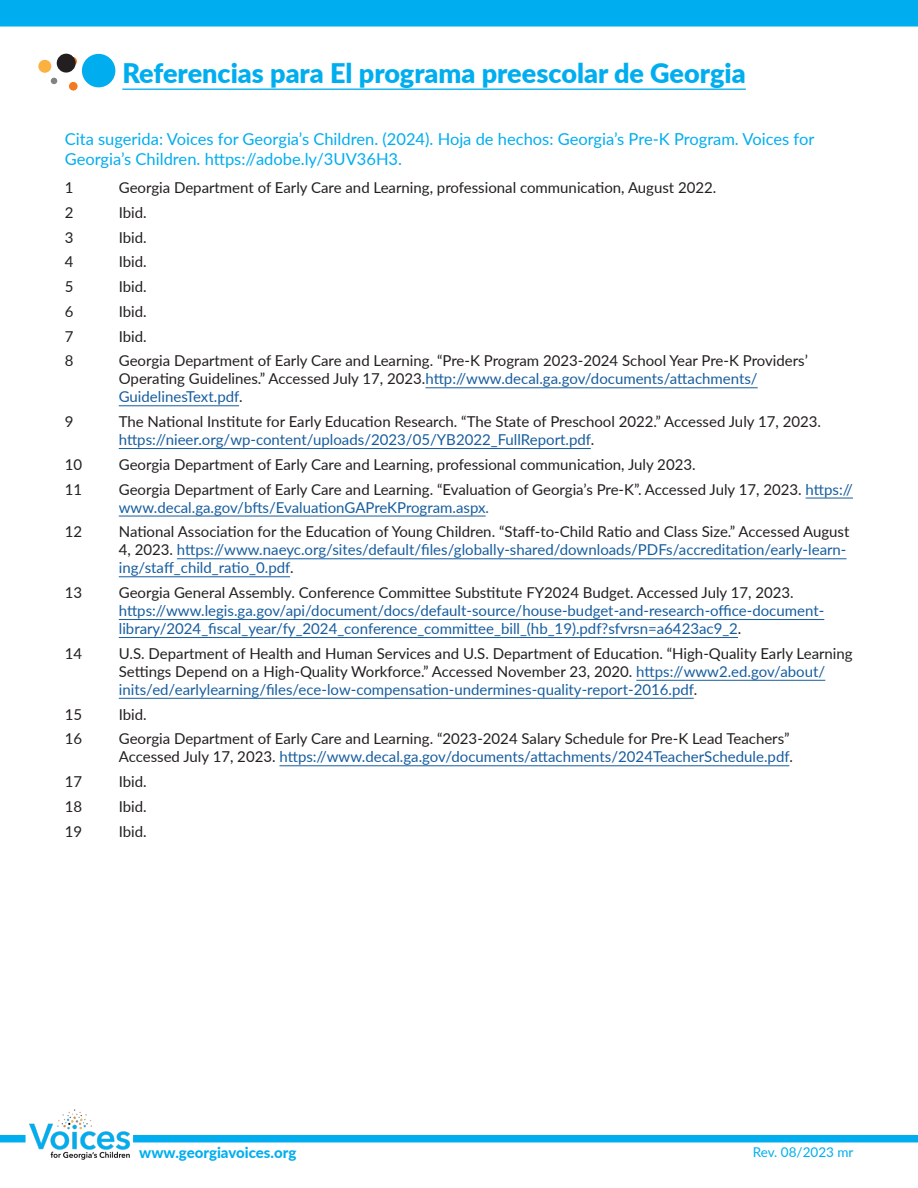
<style>
.page{position:relative;width:918px;height:1188px;background:#fff}
.page>*{position:absolute;margin:0;border:0;box-sizing:border-box;transform-origin:0 0}
.t1{font:900 27px "Lato";color:#00aeef}
.t2{font:16.5px/19.8px "Lato";color:#00aeef}
.t3{font:15px/18px "Lato";color:#231f20}
.t4{font:15px/18px "Lato";color:#175d9e}
.t5{font:800 15px "Lato";color:#00aeef}
.t6{font:15px "Lato";color:#242021}
.t7{font:13.5px "Lato";color:#00aeef}
.s1{color:#175d9e}
.s2{color:#231f20}
</style>
<div class="page">
<div style="left:0;top:1135px;width:26px;height:7px;background:#00aeef"></div>
<div style="left:133px;top:1135px;width:785px;height:7px;background:#00aeef"></div>
<img style="left:29px;top:1109px;width:101px;height:51px">
<hr style="left:425px;top:387px;width:333px;height:1px;background:#175d9e">
<hr style="left:119px;top:405px;width:120px;height:1px;background:#175d9e">
<hr style="left:119px;top:448px;width:472px;height:1px;background:#175d9e">
<hr style="left:806px;top:498px;width:47px;height:1px;background:#175d9e">
<hr style="left:119px;top:516px;width:367px;height:1px;background:#175d9e">
<hr style="left:177px;top:558px;width:670px;height:1px;background:#175d9e">
<hr style="left:119px;top:576px;width:171px;height:1px;background:#175d9e">
<hr style="left:119px;top:619px;width:705px;height:1px;background:#175d9e">
<hr style="left:119px;top:637px;width:619px;height:1px;background:#175d9e">
<hr style="left:636px;top:680px;width:189px;height:1px;background:#175d9e">
<hr style="left:119px;top:698px;width:575px;height:1px;background:#175d9e">
<hr style="left:280px;top:765px;width:509px;height:1px;background:#175d9e">
<div style="left:82px;top:54px;width:33px;height:33px;background:#00aeef;border-radius:50%"></div>
<div style="left:57px;top:54px;width:19px;height:19px;background:#231f20;border-radius:50%"></div>
<div style="left:38px;top:60px;width:13px;height:13px;background:#fbb03f;border-radius:50%"></div>
<div style="left:69px;top:82px;width:9px;height:9px;background:#f47921;border-radius:50%"></div>
<svg style="left:51px;top:78px;width:6px;height:6px"></svg>
<hr style="left:122px;top:89px;width:208px;height:1px;background:#00aeef">
<hr style="left:330px;top:89px;width:416px;height:1px;background:#00aeef">
<div style="left:0;top:0;width:918px;height:27px;background:#00aeef"></div>
<p class="t1" style="left:122px;top:53px;width:625px">Referencias para El programa preescolar de Georgia</p>
<p class="t2" style="left:65px;top:128px;width:751px">Cita sugerida: Voices for Georgia’s Children. (2024). Hoja de hechos: Georgia’s Pre-K Program. Voices for<br>Georgia’s Children. https://adobe.ly/3UV36H3.</p>
<p class="t3" style="left:65px;top:178px;width:10px">1</p>
<p class="t3" style="left:119px;top:178px;width:599px">Georgia Department of Early Care and Learning, professional communication, August 2022.</p>
<p class="t6" style="left:65px;top:202px;width:10px">2</p>
<p class="t6" style="left:119px;top:202px;width:30px">Ibid.</p>
<p class="t6" style="left:65px;top:226px;width:10px">3</p>
<p class="t6" style="left:119px;top:226px;width:30px">Ibid.</p>
<p class="t6" style="left:65px;top:251px;width:10px">4</p>
<p class="t6" style="left:119px;top:251px;width:30px">Ibid.</p>
<p class="t3" style="left:65px;top:277px;width:10px">5</p>
<p class="t3" style="left:119px;top:277px;width:30px">Ibid.</p>
<p class="t3" style="left:65px;top:302px;width:10px">6</p>
<p class="t3" style="left:119px;top:302px;width:30px">Ibid.</p>
<p class="t3" style="left:65px;top:326px;width:10px">7</p>
<p class="t3" style="left:119px;top:326px;width:30px">Ibid.</p>
<p class="t3" style="left:65px;top:351px;width:10px">8</p>
<p class="t3" style="left:119px;top:351px;width:691px">Georgia Department of Early Care and Learning. “Pre-K Program 2023-2024 School Year Pre-K Providers’<br>Operating Guidelines.” Accessed July 17, 2023.<span class="s1">http://www.decal.ga.gov/documents/attachments/<br>GuidelinesText.pdf</span>.</p>
<p class="t3" style="left:65px;top:412px;width:10px">9</p>
<p class="t3" style="left:119px;top:412px;width:704px">The National Institute for Early Education Research. “The State of Preschool 2022.” Accessed July 17, 2023. <span class="s1">https://nieer.org/wp-content/uploads/2023/05/YB2022_FullReport.pdf</span>.</p>
<p class="t3" style="left:65px;top:455px;width:19px">10</p>
<p class="t3" style="left:119px;top:455px;width:578px">Georgia Department of Early Care and Learning, professional communication, July 2023.</p>
<p class="t3" style="left:65px;top:479px;width:19px">11</p>
<p class="t3" style="left:119px;top:479px;width:736px">Georgia Department of Early Care and Learning. “Evaluation of Georgia’s Pre-K”. Accessed July 17, 2023. <span class="s1">https:// www.decal.ga.gov/bfts/EvaluationGAPreKProgram.aspx.</span></p>
<p class="t3" style="left:65px;top:522px;width:19px">12</p>
<p class="t4" style="left:119px;top:522px;width:732px"><span class="s2">National Association for the Education of Young Children. “Staff-to-Child Ratio and Class Size.” Accessed August<br>4, 2023.</span> https://www.naeyc.org/sites/default/files/globally-shared/downloads/PDFs/accreditation/early-learn&shy;ing/staff_child_ratio_0.pdf<span class="s2">.</span></p>
<p class="t3" style="left:65px;top:583px;width:19px">13</p>
<p class="t4" style="left:119px;top:583px;width:707px"><span class="s2">Georgia General Assembly. Conference Committee Substitute FY2024 Budget. Accessed July 17, 2023. </span>https://www.legis.ga.gov/api/document/docs/default-source/house-budget-and-research-office-document&shy;library/2024_fiscal_year/fy_2024_conference_committee_bill_(hb_19).pdf?sfvrsn=a6423ac9_2<span class="s2">.</span></p>
<p class="t3" style="left:65px;top:644px;width:19px">14</p>
<p class="t3" style="left:119px;top:644px;width:735px">U.S. Department of Health and Human Services and U.S. Department of Education. “High-Quality Early Learning<br>Settings Depend on a High-Quality Workforce.” Accessed November 23, 2020. <span class="s1">https://www2.ed.gov/about/ inits/ed/earlylearning/files/ece-low-compensation-undermines-quality-report-2016.pdf</span>.</p>
<p class="t3" style="left:65px;top:704px;width:19px">15</p>
<p class="t3" style="left:119px;top:704px;width:30px">Ibid.</p>
<p class="t3" style="left:65px;top:729px;width:19px">16</p>
<p class="t3" style="left:119px;top:729px;width:676px">Georgia Department of Early Care and Learning. “2023-2024 Salary Schedule for Pre-K Lead Teachers”<br>Accessed July 17, 2023. <span class="s1">https://www.decal.ga.gov/documents/attachments/2024TeacherSchedule.pdf</span>.</p>
<p class="t3" style="left:65px;top:772px;width:19px">17</p>
<p class="t3" style="left:119px;top:772px;width:30px">Ibid.</p>
<p class="t3" style="left:65px;top:797px;width:19px">18</p>
<p class="t3" style="left:119px;top:797px;width:30px">Ibid.</p>
<p class="t3" style="left:65px;top:821px;width:19px">19</p>
<p class="t3" style="left:119px;top:821px;width:30px">Ibid.</p>
<p class="t5" style="left:139px;top:1141px;width:159px">www.georgiavoices.org</p>
<p class="t7" style="left:753px;top:1142px;width:102px">Rev. 08/2023 mr</p>
</div>
